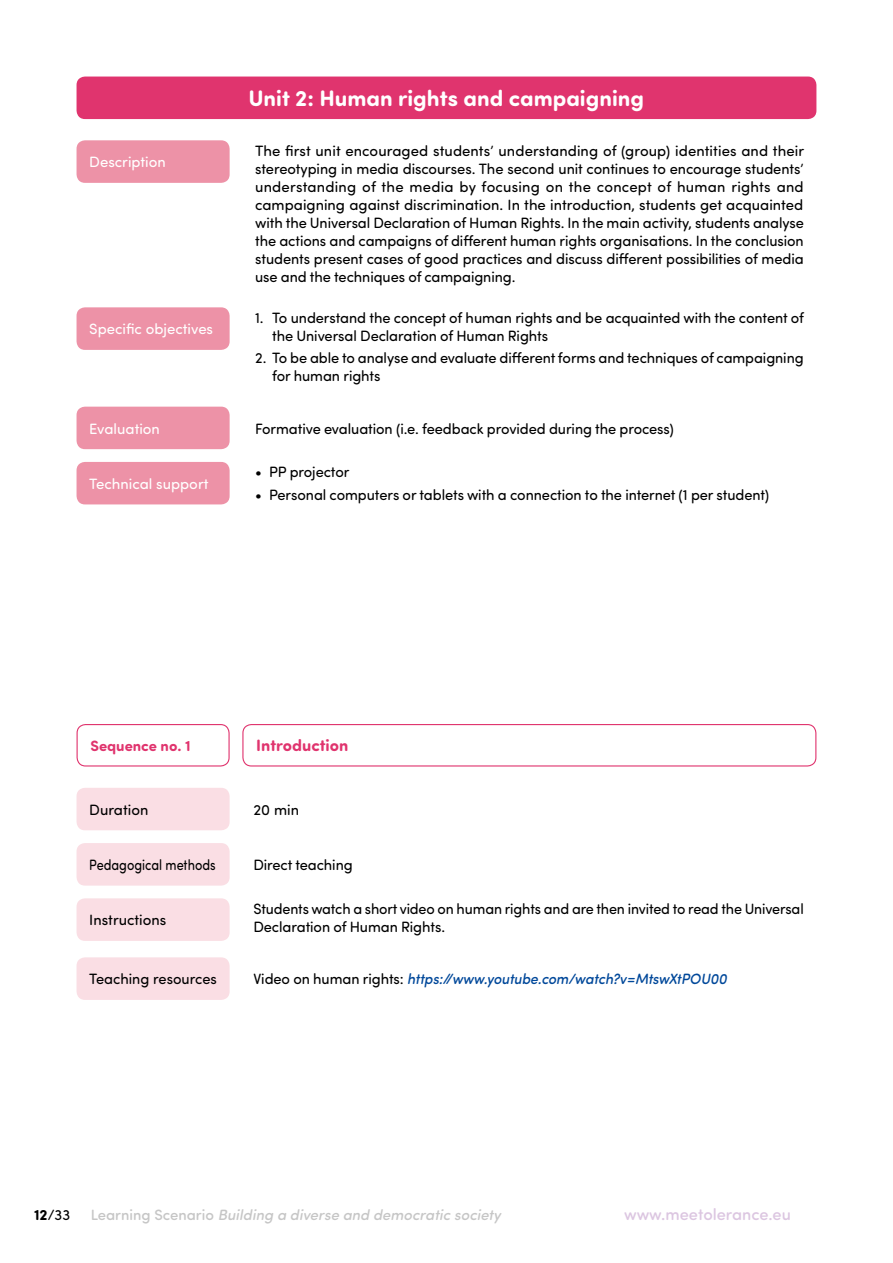
<style>
.page{position:relative;width:893px;height:1263px;background:#fff}
.page>*{position:absolute;margin:0;border:0;box-sizing:border-box;transform-origin:0 0}
.t1{font:700 22.5px "Sofia Pro Soft";color:#fff}
.t2{font:500 16.5px "Sofia Pro Soft";color:#dcc6e1}
.t3{font:700 16.5px "Sofia Pro Soft";color:#e0346e}
.t4{font:15px/18px "Sofia Pro Soft";letter-spacing:-.005em;color:#000}
.t5{font:italic 500 15px "Sofia Pro Soft";letter-spacing:-.005em;color:#00489a;scale:.94 1}
.t6{font:15px "Sofia Pro Soft";color:#fff}
.t7{font:italic 500 15px "Sofia Pro Soft";color:#c6c6c6}
.t8{font:15px "Sofia Pro Soft";letter-spacing:-.005em;color:#000;scale:.85 1}
.t9{font:700 15px "Sofia Pro Soft";color:#e0346e}
.s1{font-weight:400;font-style:normal;color:#000}
.s2{font-weight:700}
.s3{font-style:normal}
</style>
<div class="page">
<div style="left:77px;top:77px;width:739px;height:42px;background:#e0346e;border-radius:9px"></div>
<div style="left:77px;top:140px;width:153px;height:43px;background:#ed92a7;border-radius:9px"></div>
<div style="left:77px;top:307px;width:153px;height:43px;background:#ed92a7;border-radius:9px"></div>
<div style="left:77px;top:407px;width:153px;height:42px;background:#ed92a7;border-radius:9px"></div>
<div style="left:77px;top:462px;width:153px;height:42px;background:#ed92a7;border-radius:9px"></div>
<div style="left:77px;top:724px;width:153px;height:42px;border:1px solid #e0346e;border-radius:9px"></div>
<div style="left:242px;top:724px;width:574px;height:42px;border:1px solid #e0346e;border-radius:9px"></div>
<div style="left:77px;top:788px;width:153px;height:42px;background:#fadee4;border-radius:9px"></div>
<div style="left:77px;top:843px;width:153px;height:42px;background:#fadee4;border-radius:9px"></div>
<div style="left:77px;top:898px;width:153px;height:43px;background:#fadee4;border-radius:9px"></div>
<div style="left:77px;top:957px;width:153px;height:43px;background:#fadee4;border-radius:9px"></div>
<p class="t6" style="left:89px;top:152px;width:78px">Description</p>
<p class="t6" style="left:89px;top:319px;width:125px">Specific objectives</p>
<p class="t6" style="left:89px;top:418px;width:72px">Evaluation</p>
<p class="t6" style="left:89px;top:473px;width:121px">Technical support</p>
<h1 class="t1" style="left:249px;top:82px;width:397px">Unit 2: Human rights and campaigning</h1>
<p class="t4" style="left:255px;top:141px;width:550px;text-align:justify">The first unit encouraged students’ understanding of (group) identities and their stereotyping in media discourses. The second unit continues to encourage students’ understanding of the media by focusing on the concept of human rights and campaigning against discrimination. In the introduction, students get acquainted with the Universal Declaration of Human Rights. In the main activity, students analyse the actions and campaigns of different human rights organisations. In the conclusion students present cases of good practices and discuss different possibilities of media use and the techniques of campaigning.</p>
<p class="t4" style="left:272px;top:308px;width:533px;text-indent:-17px">1. To understand the concept of human rights and be acquainted with the content of the Universal Declaration of Human Rights</p>
<p class="t4" style="left:272px;top:348px;width:533px;text-indent:-17px">2. To be able to analyse and evaluate different forms and techniques of campaigning for human rights</p>
<p class="t4" style="left:255px;top:419px;width:420px">Formative evaluation (i.e. feedback provided during the process)</p>
<p class="t4" style="left:255px;top:462px;width:96px">• PP projector</p>
<p class="t4" style="left:255px;top:485px;width:515px">• Personal computers or tablets with a connection to the internet (1 per student)</p>
<p class="t9" style="left:90px;top:735px;width:102px">Sequence no. 1</p>
<p class="t3" style="left:256px;top:734px;width:94px">Introduction</p>
<p class="t4" style="left:89px;top:800px;width:61px">Duration</p>
<p class="t8" style="left:89px;top:854px;width:150px">Pedagogical methods</p>
<p class="t4" style="left:89px;top:910px;width:79px">Instructions</p>
<p class="t4" style="left:253px;top:800px;width:47px">20 min</p>
<p class="t4" style="left:253px;top:855px;width:101px">Direct teaching</p>
<p class="t4" style="left:253px;top:899px;width:552px">Students watch a short video on human rights and are then invited to read the Universal<br>Declaration of Human Rights.</p>
<p class="t4" style="left:89px;top:969px;width:129px">Teaching resources</p>
<p class="t5" style="left:253px;top:968px;width:505px"><span class="s1">Video on human rights:</span> https://www.youtube.com/watch?v=MtswXtPOU00</p>
<p class="t4" style="left:34px;top:1205px;width:38px"><span class="s2">12</span>/33</p>
<p class="t7" style="left:91px;top:1203px;width:412px"><span class="s3">Learning Scenario</span> Building a diverse and democratic society</p>
<p class="t2" style="left:624px;top:1202px;width:168px">www.meetolerance.eu</p>
</div>
